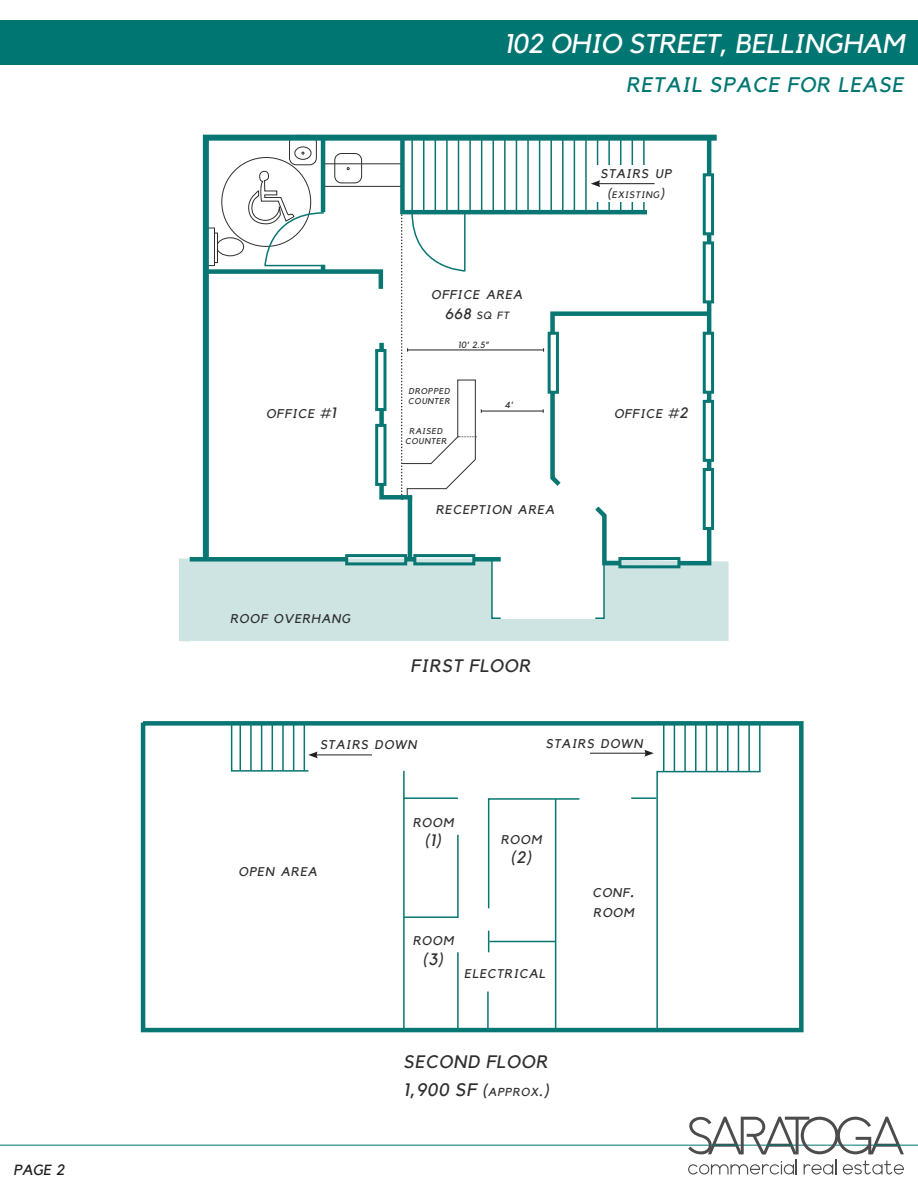
<style>
.page{position:relative;width:918px;height:1188px;background:#fff}
.page>*{position:absolute;margin:0;border:0;box-sizing:border-box;transform-origin:0 0}
.t1{font:italic 27px "Kollektif";color:#fff}
.t2{font:italic 21px "Kollektif";letter-spacing:.05em;color:#007672}
.t3{font:italic 18px "Kollektif";color:#2e2f2e}
.t4{font:italic 16.5px "Kollektif";color:#2e2f2e}
.t5{font:italic 14.7px "Kollektif";color:#231f20}
.t6{font:italic 12.6px "Kollektif";letter-spacing:.07em;color:#2e2f2e}
.t7{font:italic 10.5px "Kollektif";color:#2e2f2e}
.t8{font:italic 9.45px "Kollektif";letter-spacing:.07em;color:#2e2f2e}
.t9{font:italic 9px "Kollektif";color:#2e2f2e}
.t10{font:italic 8.4px "Kollektif";letter-spacing:.07em;color:#2e2f2e}
.s1{font-size:15px}
.s2{font-size:13.5px}
.s3{font-size:16.5px}
.s4{font-size:11.55px}
.s5{font-size:18px}
</style>
<div class="page">
<div style="left:0;top:21px;width:918px;height:44px;background:#007672"></div>
<hr style="left:0;top:1145px;width:918px;height:1px;background:#007672">
<svg style="left:688px;top:1116px;width:216px;height:59px"></svg>
<svg style="left:140px;top:721px;width:664px;height:312px"></svg>
<hr style="left:403px;top:771px;width:2px;height:260px;background:#087672">
<svg style="left:656px;top:770px;width:106px;height:262px"></svg>
<svg style="left:487px;top:797px;width:94px;height:113px"></svg>
<hr style="left:631px;top:797px;width:25px;height:2px;background:#087672">
<hr style="left:403px;top:797px;width:55px;height:2px;background:#087672">
<svg style="left:402px;top:833px;width:57px;height:86px"></svg>
<hr style="left:457px;top:952px;width:2px;height:79px;background:#087672">
<hr style="left:487px;top:992px;width:2px;height:39px;background:#087672">
<svg style="left:488px;top:931px;width:1px;height:21px"></svg>
<hr style="left:489px;top:941px;width:67px;height:1px;background:#087672">
<hr style="left:555px;top:799px;width:1px;height:232px;background:#087672">
<hr style="left:695px;top:723px;width:2px;height:49px;background:#087672">
<hr style="left:738px;top:723px;width:1px;height:49px;background:#087672">
<hr style="left:727px;top:723px;width:2px;height:49px;background:#087672">
<hr style="left:716px;top:723px;width:2px;height:49px;background:#087672">
<hr style="left:706px;top:723px;width:1px;height:49px;background:#087672">
<hr style="left:759px;top:723px;width:2px;height:49px;background:#087672">
<hr style="left:748px;top:723px;width:2px;height:49px;background:#087672">
<hr style="left:663px;top:723px;width:1px;height:49px;background:#087672">
<hr style="left:684px;top:723px;width:2px;height:49px;background:#087672">
<hr style="left:674px;top:723px;width:1px;height:49px;background:#087672">
<hr style="left:315px;top:755px;width:57px;height:1px;background:#231f20">
<svg style="left:230px;top:721px;width:88px;height:51px"></svg>
<hr style="left:590px;top:753px;width:57px;height:1px;background:#231f20">
<svg style="left:644px;top:750px;width:10px;height:7px"></svg>
<div style="left:190px;top:557px;width:311px;height:5px;background:#087672"></div>
<svg style="left:179px;top:559px;width:550px;height:82px;background:#d3e7e6"></svg>
<svg style="left:200px;top:134px;width:523px;height:431px"></svg>
<svg style="left:201px;top:134px;width:513px;height:368px"></svg>
<p class="t5" style="left:14px;top:1161px;width:52px">PAGE <span class="s1">2</span></p>
<h1 class="t1" style="left:504px;top:28px;width:402px">102 OHIO STREET, BELLINGHAM</h1>
<h2 class="t2" style="left:626px;top:72px;width:279px">RETAIL SPACE FOR LEASE</h2>
<p class="t6" style="left:431px;top:287px;width:93px">OFFICE AREA</p>
<p class="t7" style="left:445px;top:309px;width:66px"><span class="s1">668</span> SQ FT</p>
<p class="t9" style="left:458px;top:339px;width:32px">10’ 2.5”</p>
<p class="t6" style="left:600px;top:166px;width:72px">STAIRS UP</p>
<p class="t8" style="left:607px;top:189px;width:59px"><span class="s2">(</span>EXISTING<span class="s2">)</span></p>
<p class="t10" style="left:408px;top:386px;width:43px">DROPPED</p>
<p class="t10" style="left:408px;top:396px;width:43px">COUNTER</p>
<p class="t9" style="left:505px;top:399px;width:10px">4’</p>
<p class="t6" style="left:266px;top:406px;width:72px">OFFICE <span class="s1">#1</span></p>
<p class="t6" style="left:614px;top:406px;width:75px">OFFICE <span class="s1">#2</span></p>
<p class="t10" style="left:409px;top:426px;width:35px">RAISED</p>
<p class="t10" style="left:405px;top:436px;width:43px">COUNTER</p>
<p class="t6" style="left:230px;top:612px;width:122px">ROOF OVERHANG</p>
<p class="t6" style="left:436px;top:502px;width:120px">RECEPTION AREA</p>
<p class="t3" style="left:410px;top:655px;width:12px">FIRST</p>
<p class="t3" style="left:469px;top:655px;width:14px">FLOOR</p>
<p class="t6" style="left:320px;top:737px;width:98px">STAIRS DOWN</p>
<p class="t6" style="left:546px;top:736px;width:98px">STAIRS DOWN</p>
<p class="t6" style="left:238px;top:864px;width:80px">OPEN AREA</p>
<p class="t6" style="left:413px;top:815px;width:42px">ROOM</p>
<p class="t4" style="left:425px;top:831px;width:18px">(1)</p>
<p class="t6" style="left:501px;top:832px;width:42px">ROOM</p>
<p class="t4" style="left:511px;top:848px;width:22px">(2)</p>
<p class="t6" style="left:413px;top:934px;width:42px">ROOM</p>
<p class="t4" style="left:423px;top:949px;width:22px">(3)</p>
<p class="t6" style="left:464px;top:966px;width:83px">ELECTRICAL</p>
<p class="t3" style="left:403px;top:1051px;width:14px">SECOND</p>
<p class="t3" style="left:486px;top:1051px;width:14px">FLOOR</p>
<p class="t3" style="left:404px;top:1079px;width:147px">1,900 SF <span class="s3">(</span><span class="s4">APPROX</span><span class="s3">.)</span></p>
<p class="t6" style="left:592px;top:885px;width:44px">CONF<span class="s5">.</span></p>
<p class="t6" style="left:593px;top:905px;width:42px">ROOM</p>
</div>
